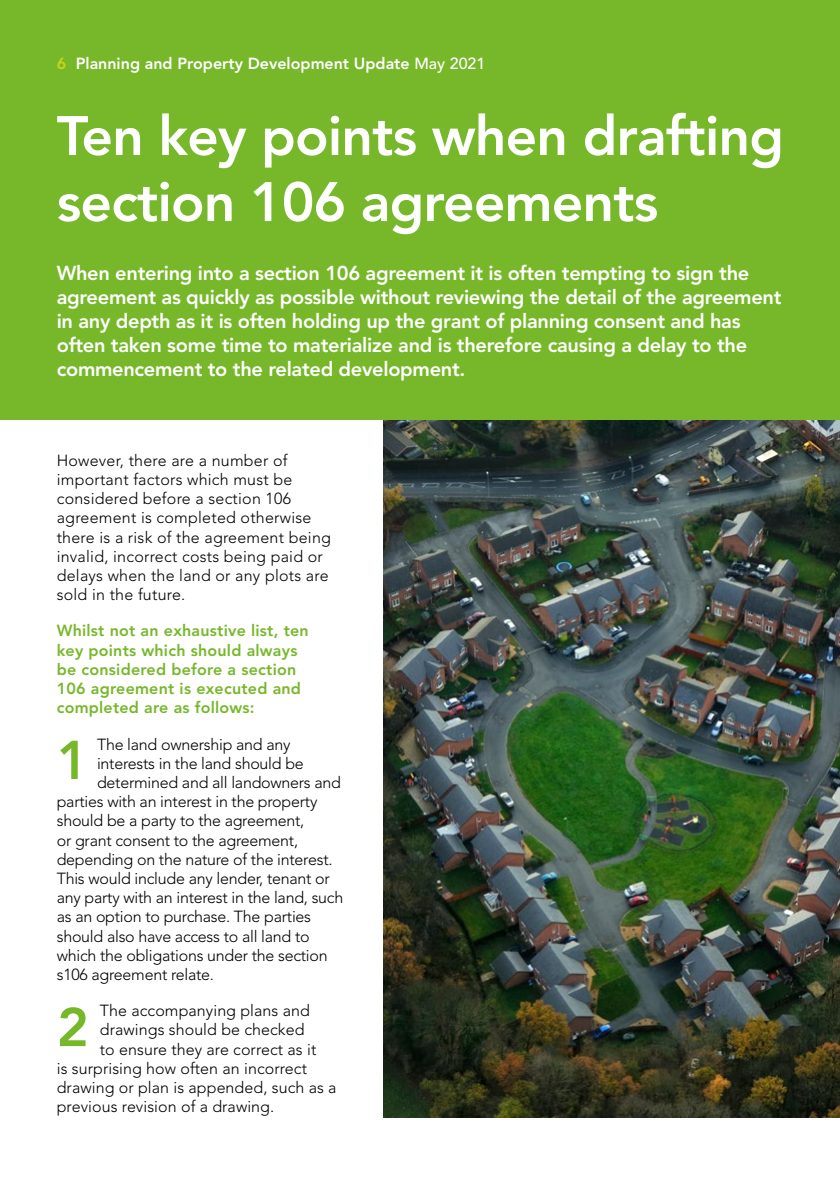
<style>
.page{position:relative;width:840px;height:1191px;background:#fff}
.page>*{position:absolute;margin:0;border:0;box-sizing:border-box;transform-origin:0 0}
.t1{font:800 55px/66px "Avenir LT Pro";letter-spacing:-.015em;color:#fff}
.t2{font:800 54px "Avenir LT Pro";color:#76b82a}
.t3{font:800 20px/24px "Avenir LT Pro";letter-spacing:-.015em;color:#fff}
.t4{font:300 16px "Avenir LT Std";letter-spacing:-.015em;color:#000}
.t5{font:300 16px/19.2px "Avenir LT Std";letter-spacing:.015em;color:#000}
.t6{font:300 16px "Avenir LT Std";letter-spacing:.005em;color:#000}
.t7{font:800 16px/19.2px "Avenir LT Pro";letter-spacing:.015em;color:#76b82a}
.t8{font:800 16px "Avenir LT Pro";color:#fff}
.s1{color:#c8d419}
.s2{font-weight:500}
</style>
<div class="page">
<img style="left:383px;top:420px;width:456px;height:697px">
<div style="left:0;top:0;width:839px;height:420px;background:#76b82a"></div>
<p class="t8" style="left:57px;top:54px;width:430px"><span class="s1">6</span> Planning and Property Development Update <span class="s2">May 2021</span></p>
<h1 class="t1" style="left:57px;top:103px;width:728px">Ten key points when drafting section 106 agreements</h1>
<p class="t3" style="left:57px;top:261px;width:726px">When entering into a section 106 agreement it is often tempting to sign the agreement as quickly as possible without reviewing the detail of the agreement in any depth as it is often holding up the grant of planning consent and has often taken some time to materialize and is therefore causing a delay to the commencement to the related development.</p>
<p class="t5" style="left:57px;top:451px;width:275px">However, there are a number of important factors which must be considered before a section 106 agreement is completed otherwise there is a risk of the agreement being invalid, incorrect costs being paid or delays when the land or any plots are sold in the future.</p>
<p class="t7" style="left:57px;top:621px;width:253px">Whilst not an exhaustive list, ten key points which should always be considered before a section<br>106 agreement is executed and completed are as follows:</p>
<p class="t4" style="left:97px;top:734px;width:195px">The land ownership and any</p>
<p class="t4" style="left:97px;top:754px;width:208px">interests in the land should be</p>
<p class="t4" style="left:97px;top:773px;width:245px">determined and all landowners and</p>
<p class="t4" style="left:57px;top:792px;width:262px">parties with an interest in the property</p>
<p class="t4" style="left:57px;top:811px;width:249px">should be a party to the agreement,</p>
<p class="t4" style="left:57px;top:830px;width:243px">or grant consent to the agreement,</p>
<p class="t4" style="left:57px;top:850px;width:277px">depending on the nature of the interest.</p>
<p class="t4" style="left:57px;top:869px;width:274px">This would include any lender, tenant or</p>
<p class="t4" style="left:57px;top:888px;width:288px">any party with an interest in the land, such</p>
<p class="t4" style="left:57px;top:907px;width:256px">as an option to purchase. The parties</p>
<p class="t4" style="left:57px;top:926px;width:254px">should also have access to all land to</p>
<p class="t4" style="left:57px;top:946px;width:272px">which the obligations under the section</p>
<p class="t4" style="left:57px;top:965px;width:159px">s106 agreement relate.</p>
<p class="t6" style="left:100px;top:1001px;width:211px">The accompanying plans and</p>
<p class="t6" style="left:100px;top:1020px;width:206px">drawings should be checked</p>
<p class="t6" style="left:100px;top:1039px;width:218px">to ensure they are correct as it</p>
<p class="t6" style="left:57px;top:1059px;width:252px">is surprising how often an incorrect</p>
<p class="t6" style="left:57px;top:1078px;width:281px">drawing or plan is appended, such as a</p>
<p class="t6" style="left:57px;top:1097px;width:219px">previous revision of a drawing.</p>
<h2 class="t2" style="left:57px;top:728px;width:33px">1</h2>
<h2 class="t2" style="left:57px;top:995px;width:33px">2</h2>
</div>
